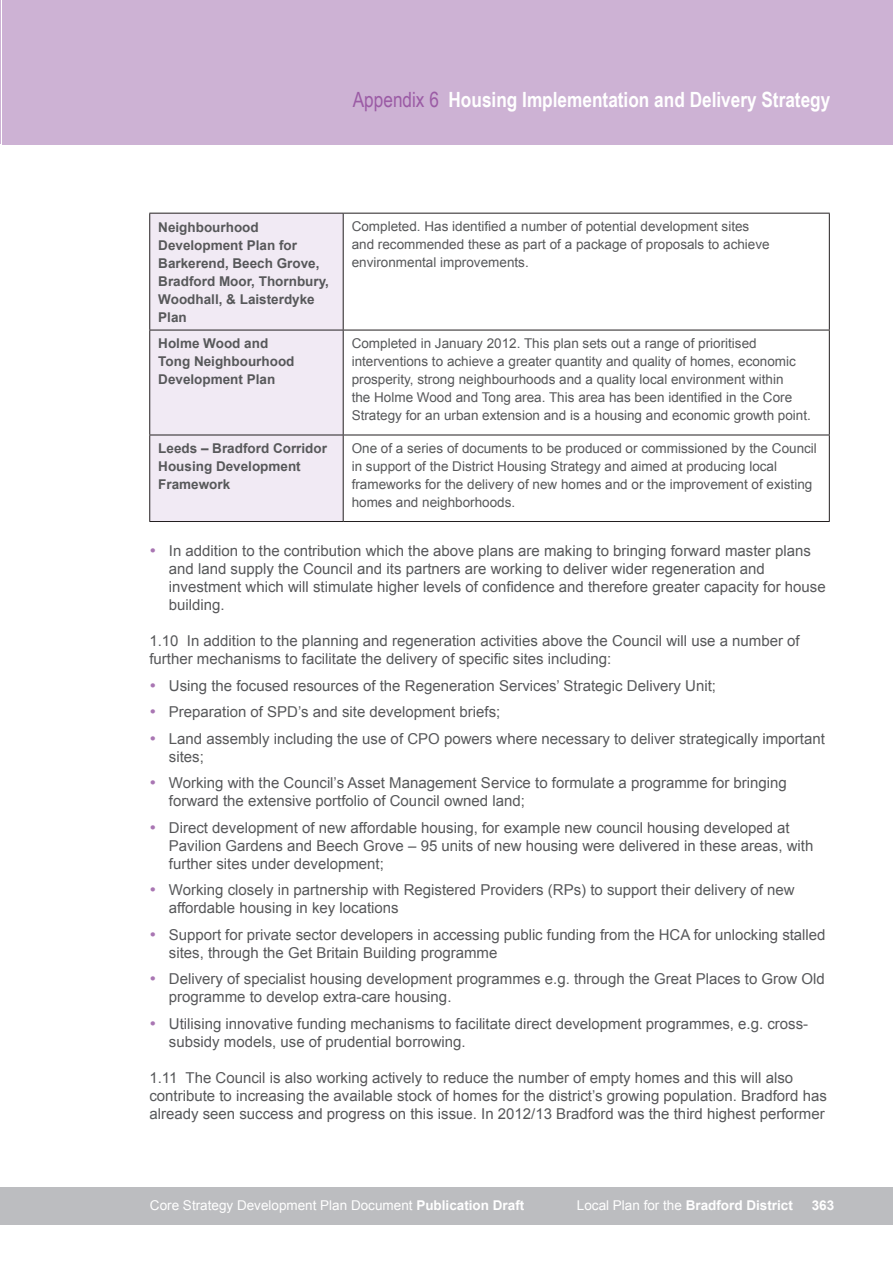
<style>
.page{position:relative;width:893px;height:1263px;background:#fff}
.page>*{position:absolute;margin:0;border:0;box-sizing:border-box;transform-origin:0 0}
.t1{font:700 21px "Arial Narrow";color:#fff}
.t2{font:15px/18px "Arial";color:#57585a}
.t3{font:13.5px/18px "Arial";color:#57585a}
.t4{font:700 13.5px/18px "Arial";color:#57585a}
.t5{font:13.5px "Arial";color:#fff}
.t6{font:700 13.5px "Arial";color:#fff}
.s1{font-weight:400;color:#9b5ba5}
.s2{color:#a976b3}
.s3{font-weight:700}
.s4{font-weight:400}
</style>
<div class="page">
<hr style="left:0;top:1186px;width:1px;height:38px;background:#bcbdc0">
<hr style="left:0;top:0;width:1px;height:144px;background:#cdb2d4">
<div style="left:1px;top:1186px;width:892px;height:38px;background:#bcbdc0"></div>
<div style="left:2px;top:0;width:891px;height:145px;background:#cdb2d4"></div>
<div style="left:150px;top:214px;width:193px;height:307px;background:#f1eaf4"></div>
<hr style="left:149px;top:213px;width:194px;height:1px;background:#231f20">
<hr style="left:149px;top:213px;width:1px;height:117px;background:#231f20">
<hr style="left:343px;top:213px;width:487px;height:1px;background:#231f20">
<hr style="left:343px;top:213px;width:1px;height:117px;background:#231f20">
<hr style="left:829px;top:213px;width:1px;height:117px;background:#231f20">
<hr style="left:149px;top:330px;width:194px;height:1px;background:#231f20">
<hr style="left:149px;top:330px;width:1px;height:104px;background:#231f20">
<hr style="left:343px;top:330px;width:487px;height:1px;background:#231f20">
<hr style="left:343px;top:330px;width:1px;height:104px;background:#231f20">
<hr style="left:829px;top:330px;width:1px;height:104px;background:#231f20">
<hr style="left:149px;top:434px;width:194px;height:1px;background:#231f20">
<hr style="left:149px;top:435px;width:1px;height:86px;background:#231f20">
<hr style="left:343px;top:434px;width:487px;height:1px;background:#231f20">
<hr style="left:343px;top:435px;width:1px;height:86px;background:#231f20">
<hr style="left:829px;top:435px;width:1px;height:86px;background:#231f20">
<hr style="left:149px;top:521px;width:194px;height:1px;background:#231f20">
<hr style="left:343px;top:521px;width:487px;height:1px;background:#231f20">
<h1 class="t1" style="left:353px;top:84px;width:479px"><span class="s1">Appendix 6</span> Housing Implementation and Delivery Strategy</h1>
<p class="t4" style="left:158px;top:218px;width:172px">Neighbourhood<br>Development Plan for<br>Barkerend, Beech Grove,<br>Bradford Moor, Thornbury,<br>Woodhall, &amp; Laisterdyke<br>Plan</p>
<p class="t3" style="left:352px;top:218px;width:419px">Completed. Has identified a number of potential development sites and recommended these as part of a package of proposals to achieve environmental improvements.</p>
<p class="t4" style="left:158px;top:335px;width:138px">Holme Wood and<br>Tong Neighbourhood<br>Development Plan</p>
<p class="t3" style="left:352px;top:335px;width:461px">Completed in January 2012. This plan sets out a range of prioritised interventions to achieve a greater quantity and quality of homes, economic prosperity, strong neighbourhoods and a quality local environment within<br>the Holme Wood and Tong area. This area has been identified in the Core Strategy for an urban extension and is a housing and economic growth point.</p>
<p class="t4" style="left:158px;top:440px;width:170px">Leeds – Bradford Corridor<br>Housing Development<br>Framework</p>
<p class="t3" style="left:352px;top:439px;width:467px">One of a series of documents to be produced or commissioned by the Council in support of the District Housing Strategy and aimed at producing local frameworks for the delivery of new homes and or the improvement of existing homes and neighborhoods.</p>
<p class="t2" style="left:169px;top:541px;width:658px;text-indent:-20px"><span class="s2">•</span> In addition to the contribution which the above plans are making to bringing forward master plans and land supply the Council and its partners are working to deliver wider regeneration and investment which will stimulate higher levels of confidence and therefore greater capacity for house building.</p>
<p class="t2" style="left:149px;top:631px;width:652px">1.10 In addition to the planning and regeneration activities above the Council will use a number of further mechanisms to facilitate the delivery of specific sites including:</p>
<p class="t2" style="left:149px;top:676px;width:568px"><span class="s2">•</span> Using the focused resources of the Regeneration Services’ Strategic Delivery Unit;</p>
<p class="t2" style="left:149px;top:703px;width:353px"><span class="s2">•</span> Preparation of SPD’s and site development briefs;</p>
<p class="t2" style="left:169px;top:729px;width:658px;text-indent:-20px"><span class="s2">•</span> Land assembly including the use of CPO powers where necessary to deliver strategically important sites;</p>
<p class="t2" style="left:169px;top:774px;width:620px;text-indent:-20px"><span class="s2">•</span> Working with the Council’s Asset Management Service to formulate a programme for bringing forward the extensive portfolio of Council owned land;</p>
<p class="t2" style="left:169px;top:818px;width:646px;text-indent:-20px"><span class="s2">•</span> Direct development of new affordable housing, for example new council housing developed at<br>Pavilion Gardens and Beech Grove – 95 units of new housing were delivered in these areas, with further sites under development;</p>
<p class="t2" style="left:169px;top:881px;width:627px;text-indent:-20px"><span class="s2">•</span> Working closely in partnership with Registered Providers (RPs) to support their delivery of new affordable housing in key locations</p>
<p class="t2" style="left:169px;top:925px;width:658px;text-indent:-20px"><span class="s2">•</span> Support for private sector developers in accessing public funding from the HCA for unlocking stalled sites, through the Get Britain Building programme</p>
<p class="t2" style="left:169px;top:970px;width:658px;text-indent:-20px"><span class="s2">•</span> Delivery of specialist housing development programmes e.g. through the Great Places to Grow Old programme to develop extra-care housing.</p>
<p class="t2" style="left:169px;top:1014px;width:641px;text-indent:-20px"><span class="s2">•</span> Utilising innovative funding mechanisms to facilitate direct development programmes, e.g. cross&shy;subsidy models, use of prudential borrowing.</p>
<p class="t2" style="left:149px;top:1068px;width:679px">1.11 The Council is also working actively to reduce the number of empty homes and this will also contribute to increasing the available stock of homes for the district’s growing population. Bradford has already seen success and progress on this issue. In 2012/13 Bradford was the third highest performer</p>
<p class="t5" style="left:150px;top:1195px;width:376px">Core Strategy Development Plan Document <span class="s3">Publication Draft</span></p>
<p class="t6" style="left:577px;top:1195px;width:218px"><span class="s4">Local Plan for the</span> Bradford District</p>
<p class="t6" style="left:812px;top:1195px;width:24px">363</p>
</div>
